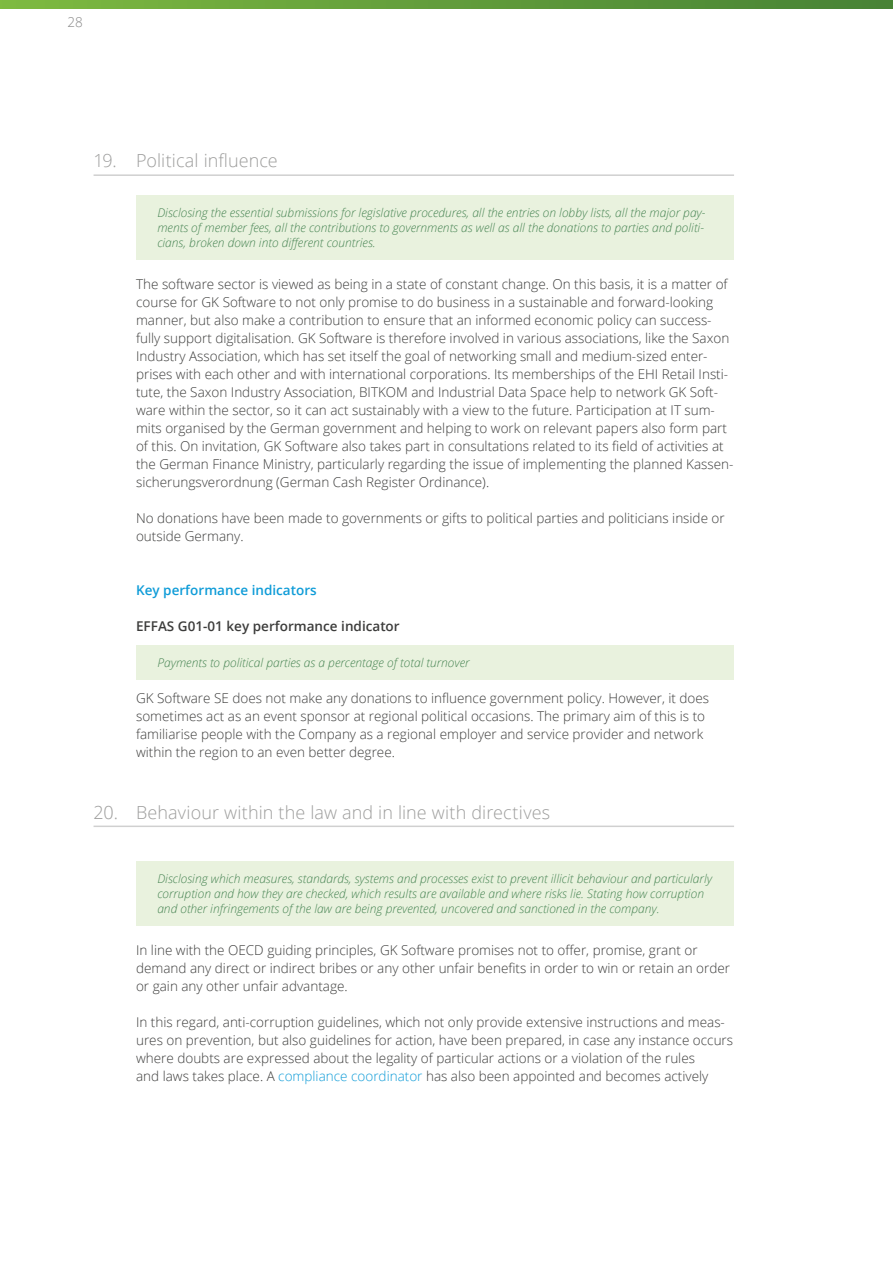
<style>
.page{position:relative;width:893px;height:1263px;background:#fff}
.page>*{position:absolute;margin:0;border:0;box-sizing:border-box;transform-origin:0 0}
.t1{font:300 18px "Open Sans";letter-spacing:.005em;color:#9d9d9c}
.t2{font:300 13.5px/18px "Open Sans";color:#3c3c3b}
.t3{font:600 13.5px "Open Sans";color:#3c3c3b}
.t4{font:600 13.5px "Open Sans";color:#0f9cd8}
.t5{font:300 13.5px "Open Sans";color:#878787}
.t6{font:italic 300 12px/15px "Open Sans";color:#478453}
.s1{color:#0f9cd8}
</style>
<div class="page">
<svg style="left:0;top:0;width:893px;height:9px;background:#619d3a"></svg>
<hr style="left:94px;top:174px;width:640px;height:2px;background:#d0d0d0">
<div style="left:136px;top:195px;width:598px;height:64px;background:#e9f2de"></div>
<div style="left:136px;top:645px;width:598px;height:34px;background:#e9f2de"></div>
<hr style="left:94px;top:825px;width:640px;height:2px;background:#d0d0d0">
<div style="left:136px;top:861px;width:598px;height:64px;background:#e9f2de"></div>
<p class="t5" style="left:68px;top:13px;width:17px">28</p>
<h1 class="t1" style="left:94px;top:149px;width:186px">19. Political influence</h1>
<p class="t6" style="left:157px;top:204px;width:550px">Disclosing the essential submissions for legislative procedures, all the entries on lobby lists, all the major pay&shy;ments of member fees, all the contributions to governments as well as all the donations to parties and politi&shy;cians, broken down into different countries.</p>
<p class="t2" style="left:136px;top:274px;width:599px">The software sector is viewed as being in a state of constant change. On this basis, it is a matter of course for GK Software to not only promise to do business in a sustainable and forward-looking manner, but also make a contribution to ensure that an informed economic policy can success&shy;fully support digitalisation. GK Software is therefore involved in various associations, like the Saxon Industry Association, which has set itself the goal of networking small and medium-sized enter&shy;prises with each other and with international corporations. Its memberships of the EHI Retail Insti&shy;tute, the Saxon Industry Association, BITKOM and Industrial Data Space help to network GK Soft&shy;ware within the sector, so it can act sustainably with a view to the future. Participation at IT sum&shy;mits organised by the German government and helping to work on relevant papers also form part of this. On invitation, GK Software also takes part in consultations related to its field of activities at the German Finance Ministry, particularly regarding the issue of implementing the planned Kassen&shy;sicherungsverordnung (German Cash Register Ordinance).</p>
<p class="t2" style="left:136px;top:508px;width:590px">No donations have been made to governments or gifts to political parties and politicians inside or outside Germany.</p>
<p class="t4" style="left:136px;top:580px;width:182px">Key performance indicators</p>
<p class="t3" style="left:136px;top:617px;width:265px">EFFAS G01-01 key performance indicator</p>
<p class="t6" style="left:157px;top:654px;width:314px">Payments to political parties as a percentage of total turnover</p>
<p class="t2" style="left:136px;top:688px;width:575px">GK Software SE does not make any donations to influence government policy. However, it does sometimes act as an event sponsor at regional political occasions. The primary aim of this is to familiarise people with the Company as a regional employer and service provider and network within the region to an even better degree.</p>
<h1 class="t1" style="left:94px;top:800px;width:458px">20. Behaviour within the law and in line with directives</h1>
<p class="t6" style="left:157px;top:870px;width:556px">Disclosing which measures, standards, systems and processes exist to prevent illicit behaviour and particularly corruption and how they are checked, which results are available and where risks lie. Stating how corruption and other infringements of the law are being prevented, uncovered and sanctioned in the company.</p>
<p class="t2" style="left:136px;top:940px;width:595px">In line with the OECD guiding principles, GK Software promises not to offer, promise, grant or demand any direct or indirect bribes or any other unfair benefits in order to win or retain an order or gain any other unfair advantage.</p>
<p class="t2" style="left:136px;top:1012px;width:599px">In this regard, anti-corruption guidelines, which not only provide extensive instructions and meas&shy;ures on prevention, but also guidelines for action, have been prepared, in case any instance occurs where doubts are expressed about the legality of particular actions or a violation of the rules<br>and laws takes place. A <span class="s1">compliance coordinator</span> has also been appointed and becomes actively</p>
</div>
